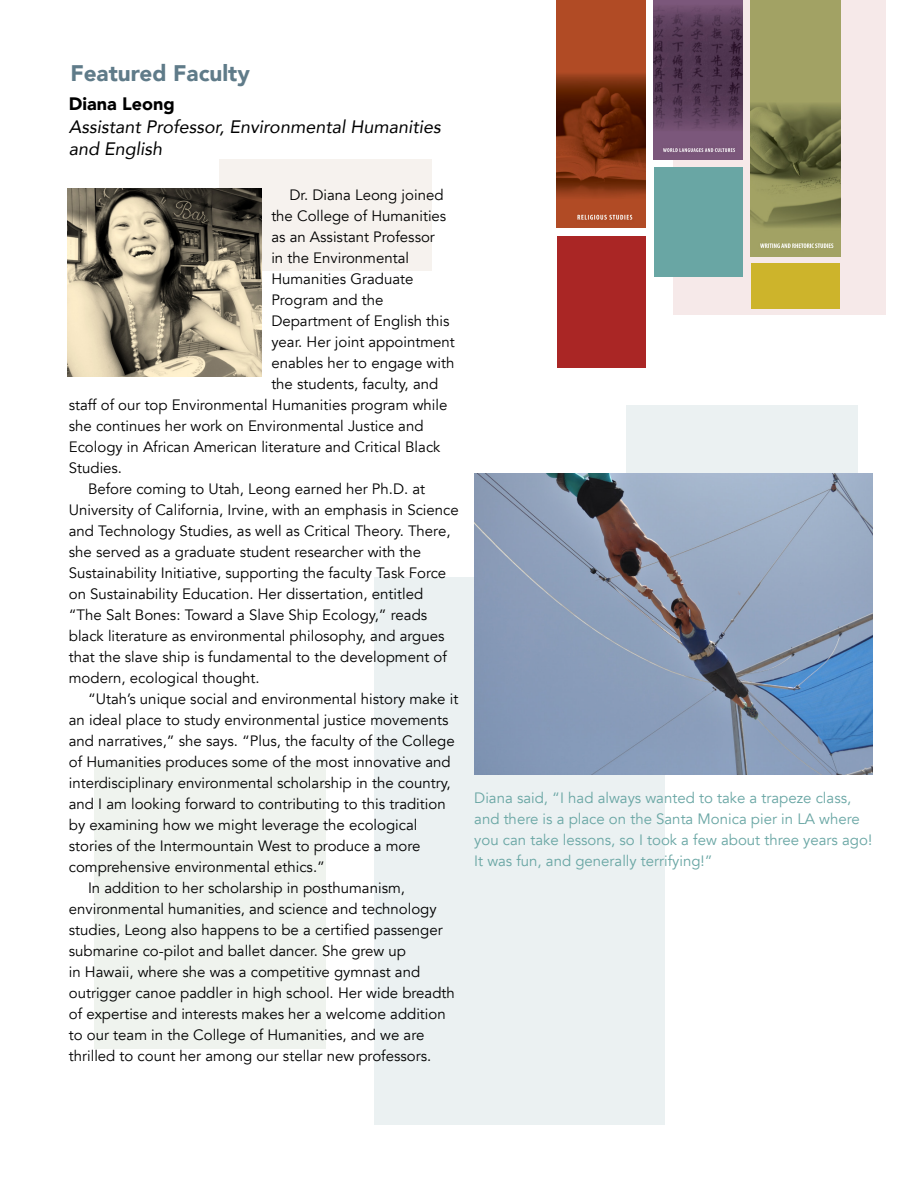
<style>
.page{position:relative;width:918px;height:1188px;background:#fff}
.page>*{position:absolute;margin:0;border:0;box-sizing:border-box;transform-origin:0 0}
.t1{font:900 22.5px "Avenir";color:#5f7b89}
.t2{font:italic 18px/22.5px "Avenir";color:#000}
.t3{font:900 18px "Avenir";color:#000}
.t4{font:15px/21px "Avenir";color:#000}
.t5{font:15px/21px "Avenir";color:#69a6a4}
</style>
<div class="page">
<div style="left:375px;top:577px;width:290px;height:547px;background:#ebf1f2"></div>
<div style="left:94px;top:761px;width:231px;height:288px;background:#eff3ee"></div>
<div style="left:627px;top:405px;width:231px;height:121px;background:#ebf1f2"></div>
<div style="left:219px;top:160px;width:213px;height:111px;background:#f6f2ee"></div>
<div style="left:673px;top:0;width:213px;height:315px;background:#f6e9e9"></div>
<img style="left:68px;top:188px;width:193px;height:188px">
<img style="left:474px;top:474px;width:398px;height:301px">
<img style="left:556px;top:0;width:90px;height:227px">
<img style="left:653px;top:0;width:90px;height:159px">
<img style="left:750px;top:0;width:90px;height:257px">
<div style="left:654px;top:167px;width:88px;height:110px;background:#69a6a4"></div>
<div style="left:752px;top:263px;width:88px;height:46px;background:#cdb42b"></div>
<div style="left:558px;top:236px;width:88px;height:131px;background:#aa2625"></div>
<p class="t1" style="left:70px;top:54px;width:181px">Featured Faculty</p>
<p class="t3" style="left:69px;top:88px;width:107px">Diana Leong</p>
<p class="t2" style="left:69px;top:115px;width:373px">Assistant Professor, Environmental Humanities and English</p>
<p class="t4" style="left:289px;top:185px;width:156px">Dr. Diana Leong joined</p>
<p class="t4" style="left:271px;top:206px;width:176px">the College of Humanities</p>
<p class="t4" style="left:271px;top:227px;width:165px">as an Assistant Professor</p>
<p class="t4" style="left:271px;top:248px;width:139px">in the Environmental</p>
<p class="t4" style="left:271px;top:269px;width:144px">Humanities Graduate</p>
<p class="t4" style="left:271px;top:290px;width:114px">Program and the</p>
<p class="t4" style="left:271px;top:311px;width:180px">Department of English this</p>
<p class="t4" style="left:271px;top:332px;width:185px">year. Her joint appointment</p>
<p class="t4" style="left:271px;top:353px;width:185px">enables her to engage with</p>
<p class="t4" style="left:271px;top:374px;width:168px">the students, faculty, and</p>
<p class="t4" style="left:69px;top:395px;width:380px">staff of our top Environmental Humanities program while</p>
<p class="t4" style="left:69px;top:416px;width:356px">she continues her work on Environmental Justice and</p>
<p class="t4" style="left:69px;top:437px;width:373px">Ecology in African American literature and Critical Black</p>
<p class="t4" style="left:69px;top:458px;width:55px">Studies.</p>
<p class="t4" style="left:69px;top:479px;width:391px;text-indent:19px">Before coming to Utah, Leong earned her Ph.D. at University of California, Irvine, with an emphasis in Science and Technology Studies, as well as Critical Theory. There, she served as a graduate student researcher with the Sustainability Initiative, supporting the faculty Task Force on Sustainability Education. Her dissertation, entitled “The Salt Bones: Toward a Slave Ship Ecology,” reads black literature as environmental philosophy, and argues that the slave ship is fundamental to the development of modern, ecological thought.</p>
<p class="t4" style="left:69px;top:689px;width:391px;text-indent:19px">“Utah’s unique social and environmental history make it an ideal place to study environmental justice movements and narratives,” she says. “Plus, the faculty of the College of Humanities produces some of the most innovative and interdisciplinary environmental scholarship in the country, and I am looking forward to contributing to this tradition by examining how we might leverage the ecological stories of the Intermountain West to produce a more comprehensive environmental ethics.”</p>
<p class="t4" style="left:69px;top:878px;width:388px;text-indent:19px">In addition to her scholarship in posthumanism, environmental humanities, and science and technology studies, Leong also happens to be a certified passenger submarine co-pilot and ballet dancer. She grew up<br>in Hawaii, where she was a competitive gymnast and outrigger canoe paddler in high school. Her wide breadth of expertise and interests makes her a welcome addition to our team in the College of Humanities, and we are thrilled to count her among our stellar new professors.</p>
<p class="t5" style="left:474px;top:788px;width:399px">Diana said, “I had always wanted to take a trapeze class, and there is a place on the Santa Monica pier in LA where you can take lessons, so I took a few about three years ago!<br>It was fun, and generally terrifying!”</p>
</div>
